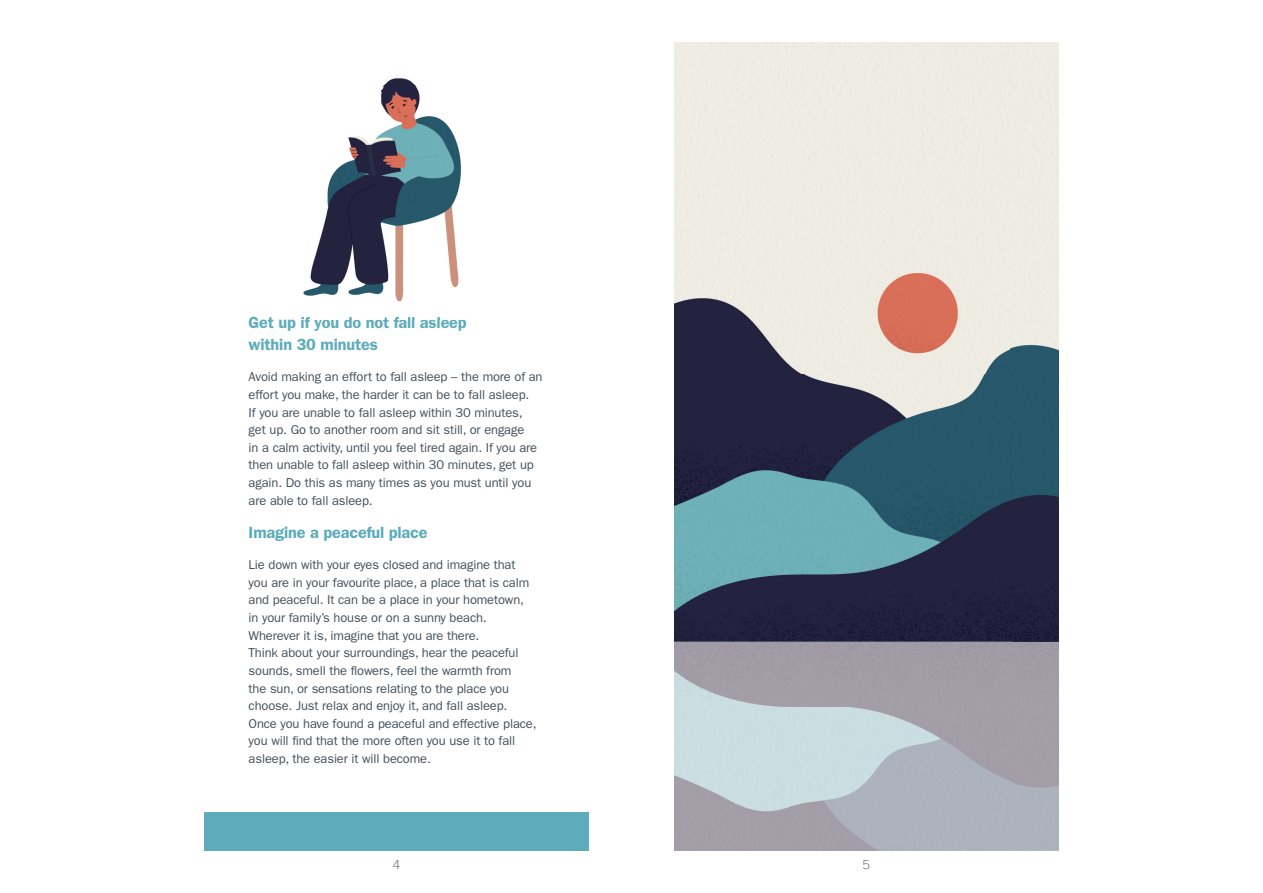
<style>
.page{position:relative;width:1263px;height:893px;background:#fff}
.page>*{position:absolute;margin:0;border:0;box-sizing:border-box;transform-origin:0 0}
.t1{font:600 16.35px/21.8px "ITC Franklin Gothic Std";letter-spacing:-.01em;color:#5cacbb}
.t2{font:100 13.5px "Franklin Gothic ATF";color:#231f20}
.t3{font:12.9px/17.7px "ITC Franklin Gothic Std";letter-spacing:-.01em;color:#42505c}
</style>
<div class="page">
<div style="left:204px;top:812px;width:385px;height:38px;background:#5cacbb"></div>
<img style="left:303px;top:78px;width:158px;height:224px">
<img style="left:301px;top:317px;width:139px;height:2px">
<img style="left:674px;top:43px;width:385px;height:807px">
<p class="t1" style="left:249px;top:312px;width:220px">Get up if you do not fall asleep within 30 minutes</p>
<p class="t3" style="left:249px;top:368px;width:295px">Avoid making an effort to fall asleep – the more of an effort you make, the harder it can be to fall asleep.<br>If you are unable to fall asleep within 30 minutes, get up. Go to another room and sit still, or engage<br>in a calm activity, until you feel tired again. If you are then unable to fall asleep within 30 minutes, get up again. Do this as many times as you must until you are able to fall asleep.</p>
<p class="t1" style="left:249px;top:521px;width:180px">Imagine a peaceful place</p>
<p class="t3" style="left:249px;top:556px;width:289px">Lie down with your eyes closed and imagine that you are in your favourite place, a place that is calm and peaceful. It can be a place in your hometown, in your family’s house or on a sunny beach.<br>Wherever it is, imagine that you are there.<br>Think about your surroundings, hear the peaceful sounds, smell the flowers, feel the warmth from<br>the sun, or sensations relating to the place you choose. Just relax and enjoy it, and fall asleep.<br>Once you have found a peaceful and effective place, you will find that the more often you use it to fall asleep, the easier it will become.</p>
<p class="t2" style="left:393px;top:855px;width:9px">4</p>
<p class="t2" style="left:862px;top:855px;width:9px">5</p>
</div>
